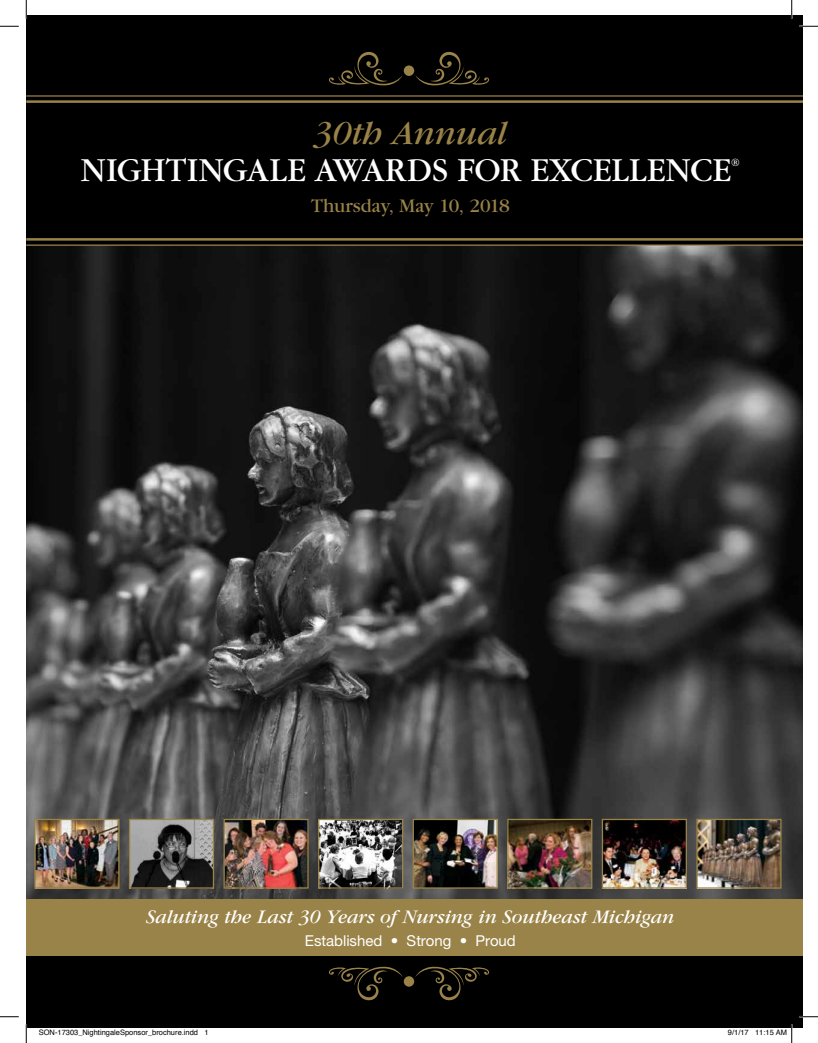
<style>
.page{position:relative;width:818px;height:1043px;background:#fff}
.page>*{position:absolute;margin:0;border:0;box-sizing:border-box;transform-origin:0 0}
.t1{font:35px "Garamond";color:#fff}
.t2{font:italic 35px "Garamond";letter-spacing:-.005em;color:#9a8348}
.t3{font:italic 20px "Garamond";color:#fff}
.t4{font:20px "Garamond";color:#9a8348}
.t5{font:15px "Helvetica Neue";letter-spacing:-.005em;color:#fff}
.t6{font:11.62px "Garamond";color:#fff}
.t7{font:7.5px "Helvetica";color:#000}
</style>
<div class="page">
<div style="left:26px;top:15px;width:776px;height:1013px;background:#000"></div>
<img style="left:26px;top:246px;width:776px;height:653px">
<div style="left:26px;top:899px;width:776px;height:56px;background:#9a8348"></div>
<hr style="left:26px;top:100px;width:776px;height:3px;background:#9a8348">
<hr style="left:26px;top:238px;width:776px;height:3px;background:#9a8348">
<hr style="left:26px;top:244px;width:776px;height:2px;background:#9a8348">
<hr style="left:26px;top:95px;width:776px;height:2px;background:#9a8348">
<svg style="left:415px;top:52px;width:74px;height:34px"></svg>
<svg style="left:329px;top:52px;width:74px;height:34px"></svg>
<div style="left:404px;top:65px;width:10px;height:11px;background:#9a8348;border-radius:50%"></div>
<svg style="left:415px;top:966px;width:74px;height:34px"></svg>
<svg style="left:329px;top:966px;width:74px;height:34px"></svg>
<div style="left:404px;top:976px;width:10px;height:10px;background:#9a8348;border-radius:50%"></div>
<img style="left:131px;top:820px;width:81px;height:66px">
<div style="left:129px;top:818px;width:85px;height:70px;border:1px solid #9a8348"></div>
<img style="left:225px;top:820px;width:82px;height:66px">
<div style="left:223px;top:818px;width:86px;height:70px;border:1px solid #9a8348"></div>
<img style="left:320px;top:820px;width:81px;height:66px">
<div style="left:318px;top:818px;width:85px;height:70px;border:1px solid #9a8348"></div>
<img style="left:414px;top:820px;width:82px;height:66px">
<div style="left:412px;top:818px;width:86px;height:70px;border:1px solid #9a8348"></div>
<img style="left:509px;top:820px;width:81px;height:66px">
<div style="left:507px;top:818px;width:85px;height:70px;border:1px solid #9a8348"></div>
<img style="left:603px;top:820px;width:82px;height:66px">
<div style="left:601px;top:818px;width:86px;height:70px;border:1px solid #9a8348"></div>
<img style="left:698px;top:820px;width:81px;height:66px">
<div style="left:696px;top:818px;width:85px;height:70px;border:1px solid #9a8348"></div>
<img style="left:36px;top:820px;width:81px;height:66px">
<div style="left:34px;top:818px;width:85px;height:70px;border:1px solid #9a8348"></div>
<svg style="left:0;top:25px;width:19px;height:2px"></svg>
<svg style="left:799px;top:25px;width:19px;height:2px"></svg>
<svg style="left:0;top:1016px;width:19px;height:1px"></svg>
<svg style="left:799px;top:1015px;width:19px;height:2px"></svg>
<svg style="left:25px;top:0;width:2px;height:19px"></svg>
<svg style="left:25px;top:1024px;width:2px;height:18px"></svg>
<svg style="left:790px;top:0;width:2px;height:19px"></svg>
<svg style="left:790px;top:1024px;width:2px;height:18px"></svg>
<h1 class="t2" style="left:313px;top:115px;width:195px">30th Annual</h1>
<h1 class="t1" style="left:81px;top:152px;width:651px">NIGHTINGALE AWARDS FOR EXCELLENCE</h1>
<h3 class="t6" style="left:730px;top:156px;width:11px">®</h3>
<h2 class="t4" style="left:311px;top:195px;width:200px">Thursday, May 10, 2018</h2>
<h2 class="t3" style="left:146px;top:906px;width:529px">Saluting the Last 30 Years of Nursing in Southeast Michigan</h2>
<h3 class="t5" style="left:305px;top:931px;width:212px">Established • Strong • Proud</h3>
<p class="t7" style="left:39px;top:1027px;width:171px">SON-17303_NightingaleSponsor_brochure.indd 1</p>
<p class="t7" style="left:728px;top:1027px;width:61px">9/1/17 11:15 AM</p>
</div>
